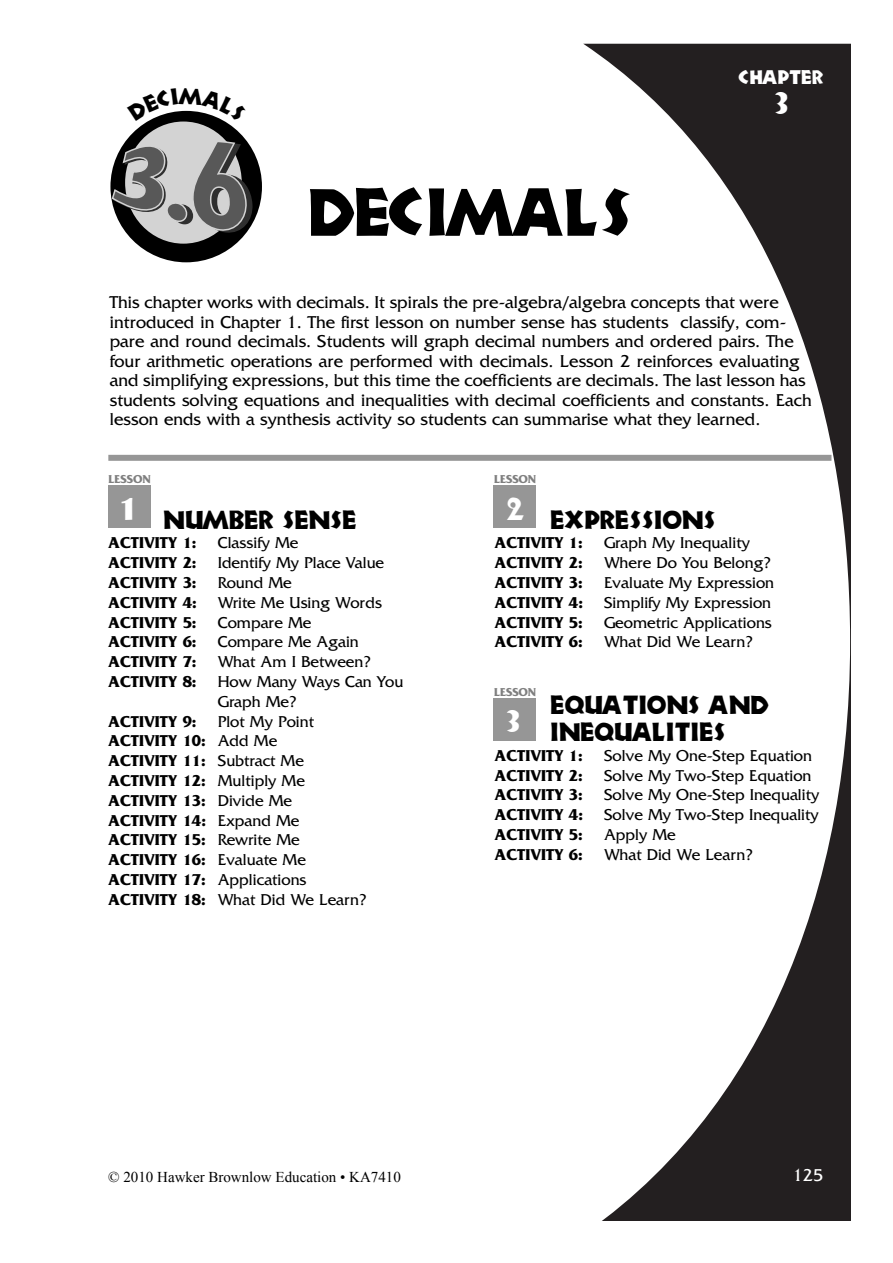
<style>
.page{position:relative;width:893px;height:1263px;background:#fff}
.page>*{position:absolute;margin:0;border:0;box-sizing:border-box;transform-origin:0 0}
.t1{font:61.5px "Zorba";color:#000}
.t2{font:30px "Zorba";color:#fff}
.t3{font:24px/27px "Zorba";color:#000}
.t4{font:18px/19.5px "Friz Quadrata";color:#000}
.t5{font:18px "Zorba";color:#fff}
.t6{font:18px "Friz Quadrata";color:#fff}
.t7{font:700 16.5px/19.8px "Friz Quadrata";color:#000}
.t8{font:16.5px/19.8px "Friz Quadrata";color:#000}
.t9{font:15px "Times New Roman";color:#000}
.t10{font:700 12px "Friz Quadrata";color:#7f7f7f}
.s1{font-weight:400}
</style>
<div class="page">
<svg style="left:544px;top:44px;width:306px;height:1176px"></svg>
<div style="left:110px;top:111px;width:152px;height:151px;background:#000;border-radius:50%"></div>
<div style="left:125px;top:122px;width:117px;height:122px;background:#d3d3d3;border-radius:50%"></div>
<svg style="left:111px;top:140px;width:142px;height:93px"></svg>
<div style="left:108px;top:455px;width:723px;height:6px;background:#969696"></div>
<div style="left:108px;top:486px;width:43px;height:42px;background:#969696"></div>
<div style="left:493px;top:486px;width:43px;height:42px;background:#969696"></div>
<div style="left:493px;top:698px;width:43px;height:43px;background:#969696"></div>
<svg style="left:147px;top:110px;width:79px;height:12px"></svg>
<p class="t1" style="left:305px;top:170px;width:327px">DECIMALS</p>
<p class="t5" style="left:739px;top:65px;width:85px">CHAPTER</p>
<p class="t2" style="left:774px;top:82px;width:15px">3</p>
<p class="t4" style="left:110px;top:294px;width:703px">This chapter works with decimals. It spirals the pre-algebra/algebra concepts that were introduced in Chapter 1. The first lesson on number sense has students classify, com&shy;pare and round decimals. Students will graph decimal numbers and ordered pairs. The four arithmetic operations are performed with decimals. Lesson 2 reinforces evaluating and simplifying expressions, but this time the coefficients are decimals. The last lesson has students solving equations and inequalities with decimal coefficients and constants. Each lesson ends with a synthesis activity so students can summarise what they learned.</p>
<p class="t10" style="left:109px;top:475px;width:44px">LESSON</p>
<p class="t2" style="left:120px;top:488px;width:14px">1</p>
<p class="t3" style="left:164px;top:505px;width:194px">NUMBER SENSE</p>
<p class="t7" style="left:108px;top:535px;width:90px">ACTIVITY 1:</p>
<p class="t8" style="left:218px;top:535px;width:82px">Classify Me</p>
<p class="t7" style="left:108px;top:554px;width:90px">ACTIVITY 2:</p>
<p class="t8" style="left:218px;top:554px;width:168px">Identify My Place Value</p>
<p class="t7" style="left:108px;top:574px;width:90px">ACTIVITY 3:</p>
<p class="t8" style="left:218px;top:574px;width:76px">Round Me</p>
<p class="t7" style="left:108px;top:594px;width:90px">ACTIVITY 4:</p>
<p class="t8" style="left:218px;top:594px;width:166px">Write Me Using Words</p>
<p class="t7" style="left:108px;top:614px;width:90px">ACTIVITY 5:</p>
<p class="t8" style="left:218px;top:614px;width:95px">Compare Me</p>
<p class="t7" style="left:108px;top:634px;width:90px">ACTIVITY 6:</p>
<p class="t8" style="left:218px;top:634px;width:143px">Compare Me Again</p>
<p class="t7" style="left:108px;top:653px;width:90px">ACTIVITY 7:</p>
<p class="t8" style="left:218px;top:653px;width:155px">What Am I Between?</p>
<p class="t7" style="left:108px;top:673px;width:90px">ACTIVITY 8:</p>
<p class="t8" style="left:218px;top:673px;width:187px">How Many Ways Can You<br>Graph Me?</p>
<p class="t7" style="left:108px;top:713px;width:90px">ACTIVITY 9:</p>
<p class="t7" style="left:108px;top:713px;width:260px;text-indent:110px"><span class="s1">Plot My Point<br></span>ACTIVITY 10: <span class="s1">Add Me<br></span>ACTIVITY 11: <span class="s1">Subtract Me<br></span>ACTIVITY 12: <span class="s1">Multiply Me<br></span>ACTIVITY 13: <span class="s1">Divide Me<br></span>ACTIVITY 14: <span class="s1">Expand Me<br></span>ACTIVITY 15: <span class="s1">Rewrite Me<br></span>ACTIVITY 16: <span class="s1">Evaluate Me<br></span>ACTIVITY 17: <span class="s1">Applications<br></span>ACTIVITY 18: <span class="s1">What Did We Learn?</span></p>
<p class="t10" style="left:494px;top:475px;width:44px">LESSON</p>
<p class="t2" style="left:505px;top:488px;width:20px">2</p>
<p class="t3" style="left:550px;top:505px;width:167px">EXPRESSIONS</p>
<p class="t7" style="left:494px;top:535px;width:90px">ACTIVITY 1:</p>
<p class="t8" style="left:604px;top:535px;width:147px">Graph My Inequality</p>
<p class="t7" style="left:494px;top:554px;width:90px">ACTIVITY 2:</p>
<p class="t8" style="left:604px;top:554px;width:169px">Where Do You Belong?</p>
<p class="t7" style="left:494px;top:574px;width:90px">ACTIVITY 3:</p>
<p class="t8" style="left:604px;top:574px;width:172px">Evaluate My Expression</p>
<p class="t7" style="left:494px;top:594px;width:90px">ACTIVITY 4:</p>
<p class="t8" style="left:604px;top:594px;width:169px">Simplify My Expression</p>
<p class="t7" style="left:494px;top:614px;width:90px">ACTIVITY 5:</p>
<p class="t8" style="left:604px;top:614px;width:169px">Geometric Applications</p>
<p class="t7" style="left:494px;top:634px;width:90px">ACTIVITY 6:</p>
<p class="t8" style="left:604px;top:634px;width:151px">What Did We Learn?</p>
<p class="t10" style="left:494px;top:688px;width:44px">LESSON</p>
<p class="t2" style="left:505px;top:700px;width:15px">3</p>
<p class="t3" style="left:550px;top:690px;width:220px">EQUATIONS AND<br>INEQUALITIES</p>
<p class="t7" style="left:494px;top:747px;width:90px">ACTIVITY 1:</p>
<p class="t8" style="left:604px;top:747px;width:209px">Solve My One-Step Equation</p>
<p class="t7" style="left:494px;top:767px;width:90px">ACTIVITY 2:</p>
<p class="t8" style="left:604px;top:767px;width:209px">Solve My Two-Step Equation</p>
<p class="t7" style="left:494px;top:787px;width:90px">ACTIVITY 3:</p>
<p class="t8" style="left:604px;top:787px;width:217px">Solve My One-Step Inequality</p>
<p class="t7" style="left:494px;top:806px;width:90px">ACTIVITY 4:</p>
<p class="t8" style="left:604px;top:806px;width:216px">Solve My Two-Step Inequality</p>
<p class="t7" style="left:494px;top:826px;width:90px">ACTIVITY 5:</p>
<p class="t8" style="left:604px;top:826px;width:73px">Apply Me</p>
<p class="t7" style="left:494px;top:846px;width:90px">ACTIVITY 6:</p>
<p class="t8" style="left:604px;top:846px;width:151px">What Did We Learn?</p>
<p class="t9" style="left:108px;top:1169px;width:294px">© 2010 Hawker Brownlow Education • KA7410</p>
<p class="t6" style="left:792px;top:1169px;width:32px">125</p>
</div>
